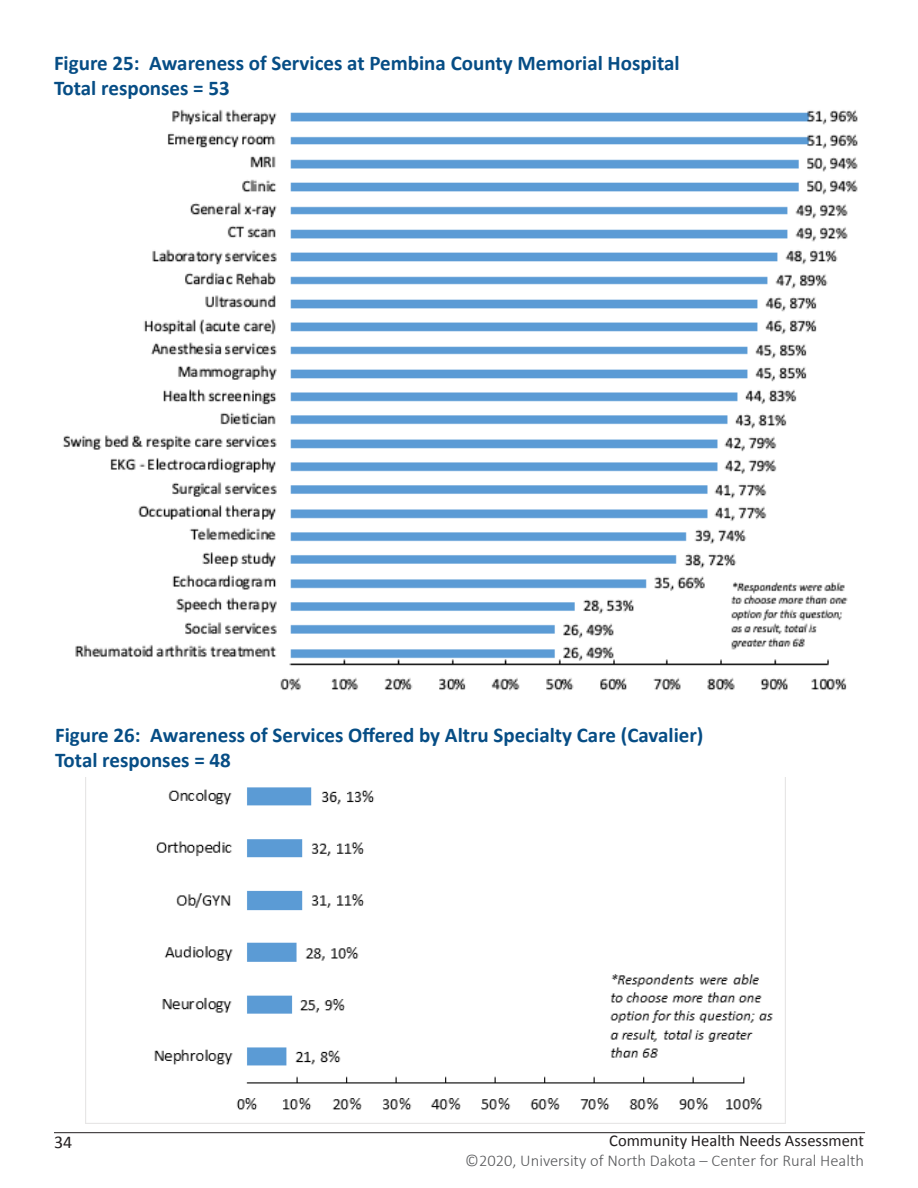
<style>
.page{position:relative;width:918px;height:1188px;background:#fff}
.page>*{position:absolute;margin:0;border:0;box-sizing:border-box;transform-origin:0 0}
.t1{font:700 21px "Calibri";color:#064d85}
.t2{font:18px "Calibri";color:#231f20}
.t3{font:300 16.5px "Calibri";color:#57585a}
.t4{font:16.5px "Calibri";color:#231f20}
</style>
<div class="page">
<hr style="left:54px;top:1132px;width:811px;height:1px;background:#231f20">
<img style="left:63px;top:109px;width:795px;height:582px">
<img style="left:85px;top:777px;width:701px;height:347px">
<p class="t1" style="left:54px;top:49px;width:627px">Figure 25: Awareness of Services at Pembina County Memorial Hospital</p>
<p class="t1" style="left:54px;top:75px;width:177px">Total responses = 53</p>
<p class="t1" style="left:55px;top:721px;width:650px">Figure 26: Awareness of Services Offered by Altru Specialty Care (Cavalier)</p>
<p class="t1" style="left:55px;top:747px;width:177px">Total responses = 48</p>
<p class="t2" style="left:54px;top:1130px;width:20px">34</p>
<p class="t4" style="left:609px;top:1130px;width:256px">Community Health Needs Assessment</p>
<p class="t3" style="left:465px;top:1150px;width:400px">©2020, University of North Dakota – Center for Rural Health</p>
</div>
